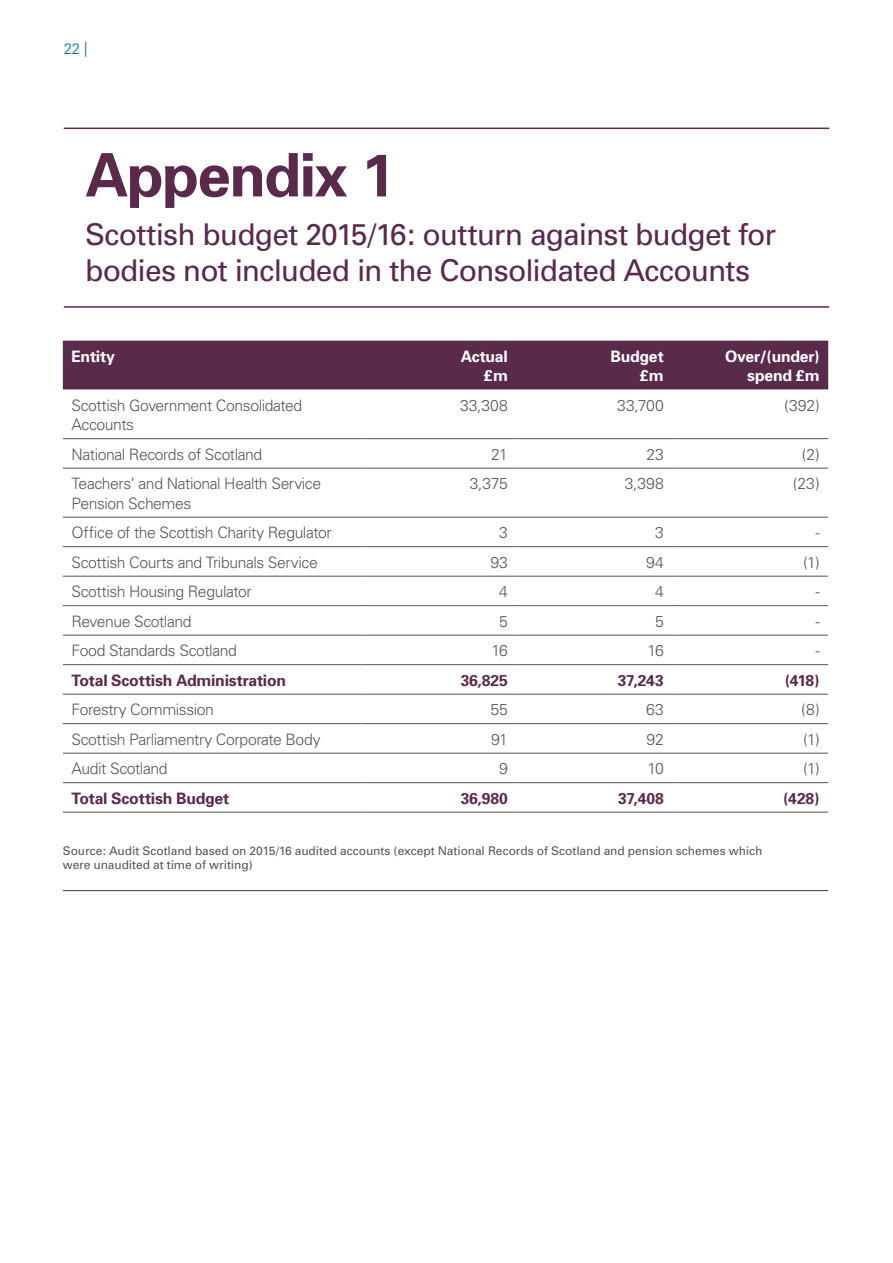
<style>
.page{position:relative;width:893px;height:1263px;background:#fff}
.page>*{position:absolute;margin:0;border:0;box-sizing:border-box;transform-origin:0 0}
.t1{font:700 60px "Univers";letter-spacing:-.025em;color:#5a2a4d}
.t2{font:30px/36px "Univers";letter-spacing:-.025em;color:#5a2a4d}
.t3{font:300 15.75px/19.5px "Univers";letter-spacing:-.025em;color:#575756}
.t4{font:700 15.75px "Univers";letter-spacing:-.015em;color:#5a2a4d}
.t5{font:700 15.75px/19.5px "Univers";letter-spacing:-.015em;color:#fff;text-align:right}
.t6{font:300 15px "Univers";color:#006b8d}
.t7{font:12px/14.4px "Univers";letter-spacing:-.01em;color:#575756}
</style>
<div class="page">
<hr style="left:64px;top:306px;width:765px;height:2px;background:#5a2a4d">
<hr style="left:64px;top:128px;width:765px;height:1px;background:#5a2a4d">
<hr style="left:63px;top:890px;width:765px;height:1px;background:#5a2a4d">
<div style="left:63px;top:341px;width:765px;height:49px;background:#5a2a4d"></div>
<svg style="left:63px;top:439px;width:765px;height:373px"></svg>
<hr style="left:63px;top:517px;width:297px;height:1px;background:#575756">
<hr style="left:672px;top:517px;width:156px;height:1px;background:#575756">
<hr style="left:63px;top:546px;width:297px;height:1px;background:#575756">
<hr style="left:672px;top:546px;width:156px;height:1px;background:#575756">
<hr style="left:63px;top:576px;width:297px;height:1px;background:#575756">
<hr style="left:672px;top:576px;width:156px;height:1px;background:#575756">
<hr style="left:63px;top:605px;width:297px;height:1px;background:#575756">
<hr style="left:672px;top:605px;width:156px;height:1px;background:#575756">
<hr style="left:63px;top:635px;width:297px;height:1px;background:#575756">
<hr style="left:672px;top:635px;width:156px;height:1px;background:#575756">
<hr style="left:360px;top:438px;width:156px;height:1px;background:#575756">
<hr style="left:516px;top:438px;width:156px;height:1px;background:#575756">
<hr style="left:672px;top:438px;width:156px;height:1px;background:#575756">
<hr style="left:63px;top:468px;width:297px;height:1px;background:#575756">
<hr style="left:360px;top:468px;width:156px;height:1px;background:#575756">
<hr style="left:516px;top:468px;width:156px;height:1px;background:#575756">
<hr style="left:672px;top:468px;width:156px;height:1px;background:#575756">
<hr style="left:360px;top:517px;width:156px;height:1px;background:#575756">
<hr style="left:360px;top:546px;width:156px;height:1px;background:#575756">
<hr style="left:360px;top:576px;width:156px;height:1px;background:#575756">
<hr style="left:516px;top:517px;width:156px;height:1px;background:#575756">
<hr style="left:516px;top:546px;width:156px;height:1px;background:#575756">
<hr style="left:516px;top:576px;width:156px;height:1px;background:#575756">
<hr style="left:360px;top:605px;width:156px;height:1px;background:#575756">
<hr style="left:516px;top:605px;width:156px;height:1px;background:#575756">
<hr style="left:360px;top:635px;width:156px;height:1px;background:#575756">
<hr style="left:516px;top:635px;width:156px;height:1px;background:#575756">
<hr style="left:63px;top:664px;width:297px;height:1px;background:#575756">
<hr style="left:63px;top:694px;width:297px;height:1px;background:#575756">
<hr style="left:63px;top:723px;width:297px;height:1px;background:#575756">
<hr style="left:63px;top:753px;width:297px;height:1px;background:#575756">
<hr style="left:63px;top:782px;width:297px;height:1px;background:#575756">
<hr style="left:63px;top:812px;width:297px;height:1px;background:#575756">
<hr style="left:360px;top:664px;width:156px;height:1px;background:#575756">
<hr style="left:360px;top:694px;width:156px;height:1px;background:#575756">
<hr style="left:360px;top:723px;width:156px;height:1px;background:#575756">
<hr style="left:360px;top:753px;width:156px;height:1px;background:#575756">
<hr style="left:360px;top:782px;width:156px;height:1px;background:#575756">
<hr style="left:360px;top:812px;width:156px;height:1px;background:#575756">
<hr style="left:516px;top:664px;width:156px;height:1px;background:#575756">
<hr style="left:516px;top:694px;width:156px;height:1px;background:#575756">
<hr style="left:516px;top:723px;width:156px;height:1px;background:#575756">
<hr style="left:516px;top:753px;width:156px;height:1px;background:#575756">
<hr style="left:516px;top:782px;width:156px;height:1px;background:#575756">
<hr style="left:516px;top:812px;width:156px;height:1px;background:#575756">
<hr style="left:672px;top:664px;width:156px;height:1px;background:#575756">
<hr style="left:672px;top:694px;width:156px;height:1px;background:#575756">
<hr style="left:672px;top:723px;width:156px;height:1px;background:#575756">
<hr style="left:672px;top:753px;width:156px;height:1px;background:#575756">
<hr style="left:672px;top:782px;width:156px;height:1px;background:#575756">
<hr style="left:672px;top:812px;width:156px;height:1px;background:#575756">
<hr style="left:63px;top:438px;width:297px;height:1px;background:#575756">
<p class="t6" style="left:64px;top:40px;width:25px">22 |</p>
<h1 class="t1" style="left:85px;top:139px;width:311px">Appendix 1</h1>
<h2 class="t2" style="left:85px;top:217px;width:693px">Scottish budget 2015/16: outturn against budget for bodies not included in the Consolidated Accounts</h2>
<p class="t5" style="left:71px;top:346px;width:45px">Entity</p>
<p class="t5" style="left:461px;top:346px;width:49px">Actual £m</p>
<p class="t5" style="left:610px;top:346px;width:55px">Budget £m</p>
<p class="t5" style="left:725px;top:346px;width:96px">Over/(under) spend £m</p>
<p class="t3" style="left:71px;top:395px;width:233px">Scottish Government Consolidated<br>Accounts</p>
<p class="t3" style="left:460px;top:395px;width:49px">33,308</p>
<p class="t3" style="left:617px;top:395px;width:48px">33,700</p>
<p class="t3" style="left:784px;top:395px;width:37px">(392)</p>
<p class="t3" style="left:71px;top:444px;width:193px">National Records of Scotland</p>
<p class="t3" style="left:491px;top:444px;width:18px">21</p>
<p class="t3" style="left:646px;top:444px;width:19px">23</p>
<p class="t3" style="left:802px;top:444px;width:19px">(2)</p>
<p class="t3" style="left:71px;top:474px;width:251px">Teachers’ and National Health Service<br>Pension Schemes</p>
<p class="t3" style="left:470px;top:474px;width:40px">3,375</p>
<p class="t3" style="left:625px;top:474px;width:41px">3,398</p>
<p class="t3" style="left:793px;top:474px;width:28px">(23)</p>
<p class="t3" style="left:71px;top:523px;width:262px">Office of the Scottish Charity Regulator</p>
<p class="t3" style="left:499px;top:523px;width:10px">3</p>
<p class="t3" style="left:655px;top:523px;width:10px">3</p>
<p class="t3" style="left:815px;top:523px;width:6px">-</p>
<p class="t3" style="left:71px;top:552px;width:248px">Scottish Courts and Tribunals Service</p>
<p class="t3" style="left:490px;top:552px;width:19px">93</p>
<p class="t3" style="left:646px;top:552px;width:19px">94</p>
<p class="t3" style="left:803px;top:552px;width:18px">(1)</p>
<p class="t3" style="left:71px;top:582px;width:182px">Scottish Housing Regulator</p>
<p class="t3" style="left:499px;top:582px;width:10px">4</p>
<p class="t3" style="left:655px;top:582px;width:10px">4</p>
<p class="t3" style="left:815px;top:582px;width:6px">-</p>
<p class="t3" style="left:71px;top:611px;width:122px">Revenue Scotland</p>
<p class="t3" style="left:499px;top:611px;width:10px">5</p>
<p class="t3" style="left:655px;top:611px;width:10px">5</p>
<p class="t3" style="left:815px;top:611px;width:6px">-</p>
<p class="t3" style="left:71px;top:641px;width:167px">Food Standards Scotland</p>
<p class="t3" style="left:491px;top:641px;width:18px">16</p>
<p class="t3" style="left:647px;top:641px;width:18px">16</p>
<p class="t3" style="left:815px;top:641px;width:6px">-</p>
<p class="t4" style="left:71px;top:671px;width:216px">Total Scottish Administration</p>
<p class="t4" style="left:461px;top:671px;width:49px">36,825</p>
<p class="t4" style="left:618px;top:671px;width:47px">37,243</p>
<p class="t4" style="left:785px;top:671px;width:37px">(418)</p>
<p class="t3" style="left:71px;top:700px;width:144px">Forestry Commission</p>
<p class="t3" style="left:490px;top:700px;width:19px">55</p>
<p class="t3" style="left:646px;top:700px;width:19px">63</p>
<p class="t3" style="left:801px;top:700px;width:20px">(8)</p>
<p class="t3" style="left:71px;top:729px;width:251px">Scottish Parliamentry Corporate Body</p>
<p class="t3" style="left:491px;top:729px;width:18px">91</p>
<p class="t3" style="left:646px;top:729px;width:19px">92</p>
<p class="t3" style="left:803px;top:729px;width:18px">(1)</p>
<p class="t3" style="left:71px;top:759px;width:98px">Audit Scotland</p>
<p class="t3" style="left:499px;top:759px;width:10px">9</p>
<p class="t3" style="left:647px;top:759px;width:18px">10</p>
<p class="t3" style="left:803px;top:759px;width:18px">(1)</p>
<p class="t4" style="left:71px;top:789px;width:160px">Total Scottish Budget</p>
<p class="t4" style="left:461px;top:789px;width:49px">36,980</p>
<p class="t4" style="left:618px;top:789px;width:47px">37,408</p>
<p class="t4" style="left:783px;top:789px;width:38px">(428)</p>
<p class="t7" style="left:63px;top:843px;width:701px">Source: Audit Scotland based on 2015/16 audited accounts (except National Records of Scotland and pension schemes which were unaudited at time of writing)</p>
</div>
